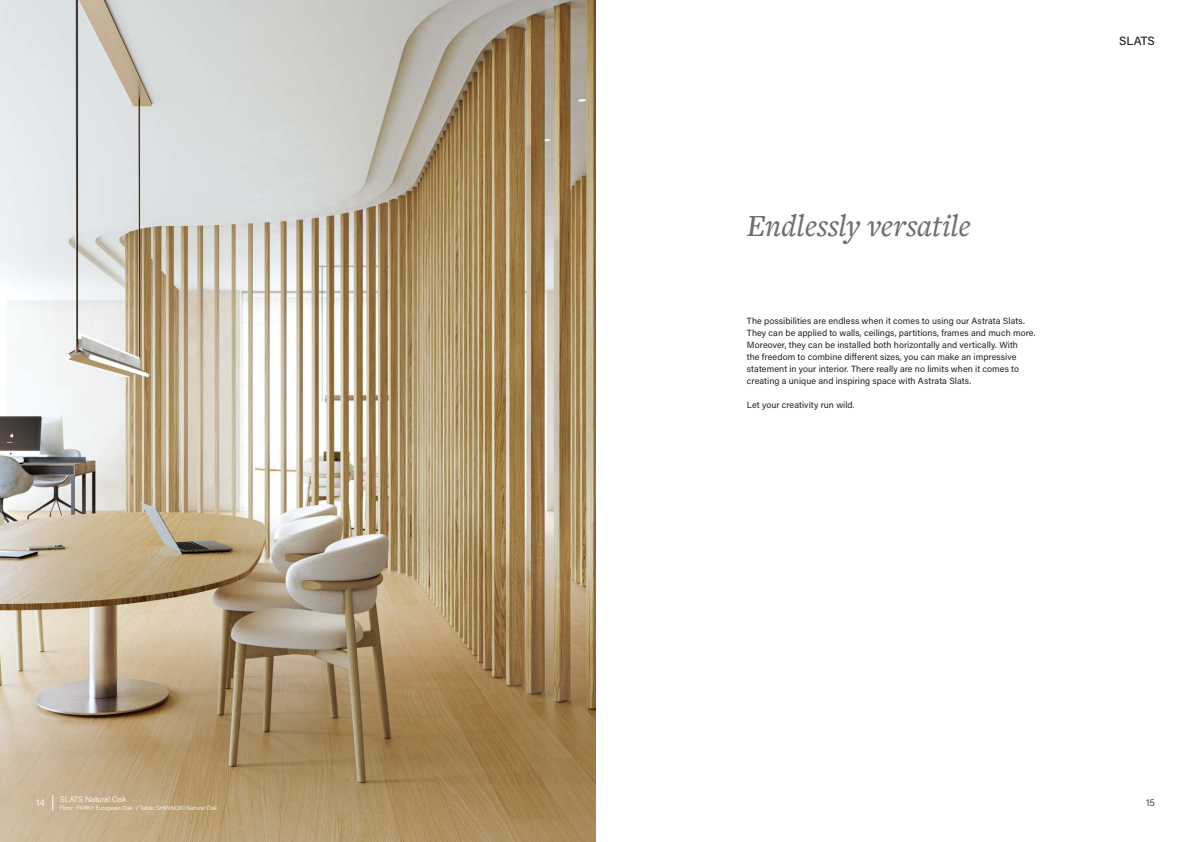
<style>
.page{position:relative;width:1191px;height:842px;background:#fff}
.page>*{position:absolute;margin:0;border:0;box-sizing:border-box;transform-origin:0 0}
.t1{font:italic 500 32px "Freight Text Pro";color:#6b716f}
.t2{font:500 12px "Acumin Pro";color:#231f20}
.t3{font:300 10px "Acumin Pro";color:#fff}
.t4{font:300 10px "Acumin Pro";color:#231f20}
.t5{font:9px/12px "Acumin Pro";letter-spacing:.005em;color:#231f20}
.t6{font:300 8px "Acumin Pro";color:#fff}
.t7{font:300 6px "Acumin Pro";color:#fff}
</style>
<div class="page">
<img style="left:0;top:0;width:595px;height:842px">
<svg style="left:53px;top:795px;width:1px;height:15px"></svg>
<h1 class="t1" style="left:747px;top:205px;width:225px">Endlessly versatile</h1>
<p class="t5" style="left:747px;top:314px;width:290px">The possibilities are endless when it comes to using our Astrata Slats.<br>They can be applied to walls, ceilings, partitions, frames and much more.<br>Moreover, they can be installed both horizontally and vertically. With<br>the freedom to combine different sizes, you can make an impressive statement in your interior. There really are no limits when it comes to creating a unique and inspiring space with Astrata Slats.</p>
<p class="t5" style="left:747px;top:398px;width:109px">Let your creativity run wild.</p>
<h2 class="t2" style="left:1119px;top:32px;width:37px">SLATS</h2>
<p class="t6" style="left:60px;top:793px;width:68px">SLATS Natural Oak</p>
<p class="t7" style="left:60px;top:803px;width:159px">Floor: PARKY European Oak / Table: SHINNOKI Natural Oak</p>
<p class="t3" style="left:36px;top:796px;width:10px">14</p>
<p class="t4" style="left:1146px;top:796px;width:10px">15</p>
</div>
